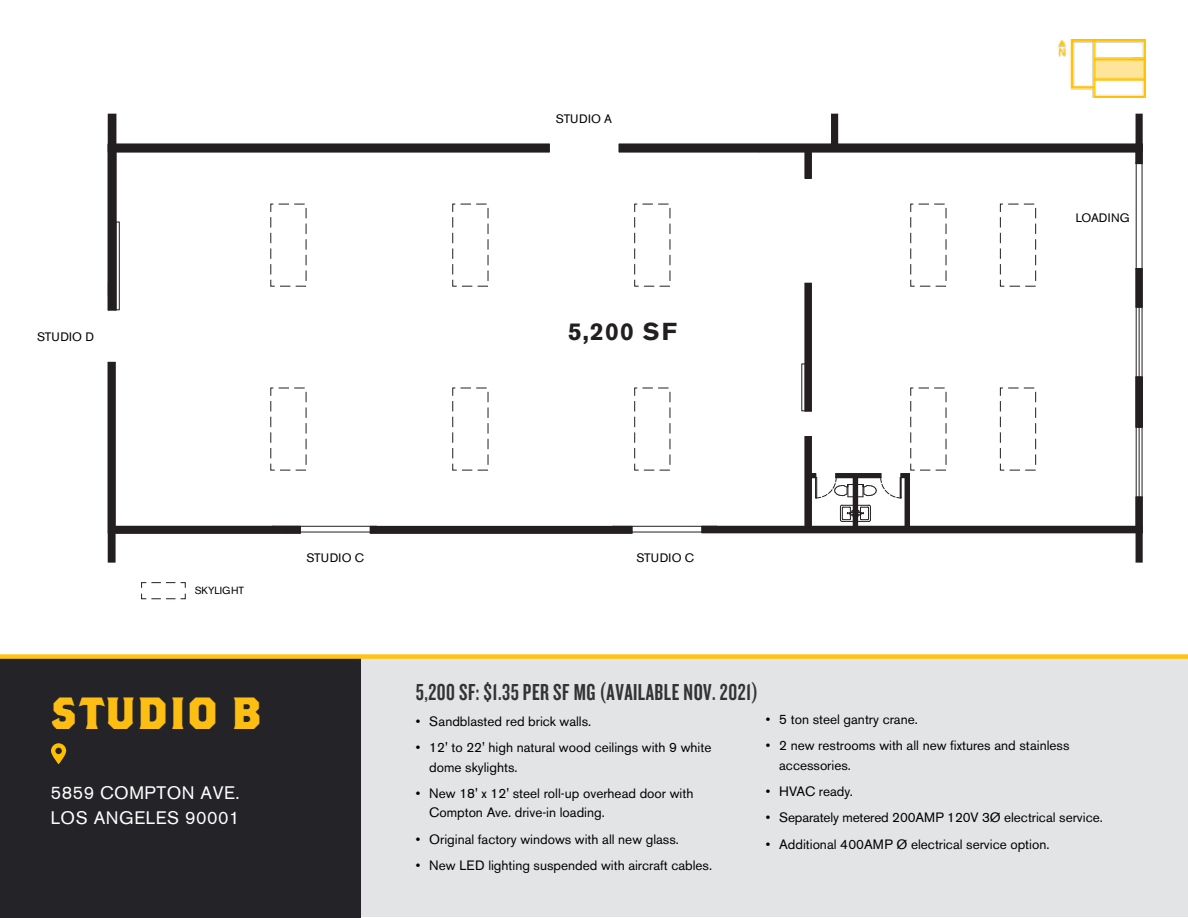
<style>
.page{position:relative;width:1188px;height:918px;background:#fff}
.page>*{position:absolute;margin:0;border:0;box-sizing:border-box;transform-origin:0 0}
.t1{font:45px "Brothers Bold Alternates";letter-spacing:.02em;color:#fdbe13}
.t2{font:700 24.3px "Akzidenz Grotesk BE";color:#231f20}
.t3{font:24px "Knockout HTF48 Featherweight";letter-spacing:.02em;color:#333334}
.t4{font:18px/25.5px "Akzidenz Grotesk BE";letter-spacing:.03em;color:#fff}
.t5{font:13.5px/19.5px "Akzidenz Grotesk BE";color:#000}
.t6{font:12.15px "Akzidenz Grotesk BE";letter-spacing:.02em;color:#000}
.t7{font:10.35px "Akzidenz Grotesk BE";color:#000}
</style>
<div class="page">
<img style="left:1058px;top:39px;width:87px;height:59px">
<div style="left:0;top:659px;width:1188px;height:258px;background:#e3e4e6"></div>
<div style="left:0;top:659px;width:361px;height:259px;background:#242428"></div>
<svg style="left:51px;top:743px;width:15px;height:21px"></svg>
<div style="left:0;top:654px;width:1188px;height:5px;background:#ffc412"></div>
<hr style="left:370px;top:526px;width:262px;height:1px;background:#231f20">
<svg style="left:1135px;top:496px;width:7px;height:38px"></svg>
<div style="left:116px;top:222px;width:4px;height:88px;border:1px solid #231f20"></div>
<svg style="left:840px;top:505px;width:31px;height:17px"></svg>
<hr style="left:1142px;top:427px;width:1px;height:70px;background:#231f20">
<hr style="left:1139px;top:427px;width:1px;height:70px;background:#231f20">
<hr style="left:1136px;top:427px;width:1px;height:70px;background:#231f20">
<hr style="left:1142px;top:307px;width:1px;height:70px;background:#231f20">
<hr style="left:1139px;top:307px;width:1px;height:70px;background:#231f20">
<hr style="left:1136px;top:307px;width:1px;height:70px;background:#231f20">
<svg style="left:1135px;top:268px;width:1px;height:40px"></svg>
<hr style="left:1142px;top:163px;width:1px;height:106px;background:#231f20">
<hr style="left:1136px;top:163px;width:1px;height:106px;background:#231f20">
<div style="left:108px;top:114px;width:8px;height:196px;background:#231f20"></div>
<div style="left:108px;top:144px;width:441px;height:8px;background:#231f20"></div>
<div style="left:108px;top:363px;width:7px;height:199px;background:#231f20"></div>
<div style="left:108px;top:362px;width:8px;height:201px;border:1px solid #231f20"></div>
<div style="left:112px;top:527px;width:188px;height:6px;background:#231f20"></div>
<div style="left:111px;top:526px;width:190px;height:8px;border:1px solid #231f20"></div>
<div style="left:370px;top:527px;width:262px;height:6px;background:#231f20"></div>
<div style="left:370px;top:527px;width:262px;height:7px;border:1px solid #231f20"></div>
<div style="left:702px;top:527px;width:440px;height:5px;background:#231f20"></div>
<div style="left:701px;top:526px;width:441px;height:7px;border:1px solid #231f20"></div>
<div style="left:805px;top:437px;width:6px;height:90px;background:#231f20"></div>
<div style="left:805px;top:436px;width:7px;height:91px;border:1px solid #231f20"></div>
<div style="left:1136px;top:497px;width:6px;height:65px;background:#231f20"></div>
<div style="left:1136px;top:497px;width:7px;height:66px;border:1px solid #231f20"></div>
<div style="left:1136px;top:377px;width:6px;height:50px;background:#231f20"></div>
<div style="left:1135px;top:377px;width:8px;height:51px;border:1px solid #231f20"></div>
<div style="left:1136px;top:269px;width:6px;height:38px;background:#231f20"></div>
<div style="left:1136px;top:268px;width:7px;height:40px;border:1px solid #231f20"></div>
<div style="left:1136px;top:144px;width:6px;height:19px;background:#231f20"></div>
<div style="left:1136px;top:144px;width:7px;height:20px;border:1px solid #231f20"></div>
<div style="left:619px;top:144px;width:523px;height:8px;background:#231f20"></div>
<div style="left:805px;top:148px;width:6px;height:30px;background:#231f20"></div>
<div style="left:805px;top:147px;width:7px;height:32px;border:1px solid #231f20"></div>
<div style="left:805px;top:283px;width:6px;height:128px;background:#231f20"></div>
<div style="left:805px;top:283px;width:7px;height:129px;border:1px solid #231f20"></div>
<div style="left:901px;top:473px;width:9px;height:5px;border:1px solid #231f20"></div>
<svg style="left:811px;top:473px;width:98px;height:25px"></svg>
<div style="left:853px;top:475px;width:5px;height:53px;border:2px solid #231f20"></div>
<hr style="left:905px;top:477px;width:4px;height:50px;background:#231f20">
<div style="left:905px;top:477px;width:5px;height:50px;border:1px solid #231f20"></div>
<div style="left:832px;top:114px;width:6px;height:30px;background:#231f20"></div>
<div style="left:831px;top:114px;width:7px;height:31px;border:1px solid #231f20"></div>
<div style="left:1136px;top:114px;width:6px;height:30px;background:#231f20"></div>
<div style="left:1136px;top:114px;width:7px;height:31px;border:1px solid #231f20"></div>
<div style="left:1000px;top:204px;width:36px;height:82px;border:1px dashed #231f20"></div>
<div style="left:1000px;top:388px;width:36px;height:82px;border:1px dashed #231f20"></div>
<hr style="left:613px;top:532px;width:103px;height:1px;background:#231f20">
<hr style="left:613px;top:526px;width:103px;height:1px;background:#231f20">
<svg style="left:370px;top:527px;width:7px;height:6px"></svg>
<hr style="left:272px;top:532px;width:104px;height:1px;background:#231f20">
<hr style="left:272px;top:526px;width:104px;height:1px;background:#231f20">
<svg style="left:141px;top:582px;width:45px;height:18px"></svg>
<p class="t6" style="left:37px;top:329px;width:59px">STUDIO D</p>
<p class="t6" style="left:556px;top:112px;width:58px">STUDIO A</p>
<h2 class="t2" style="left:568px;top:318px;width:110px">5,200 SF</h2>
<p class="t6" style="left:1076px;top:211px;width:56px">LOADING</p>
<p class="t7" style="left:195px;top:584px;width:51px">SKYLIGHT</p>
<h1 class="t1" style="left:51px;top:686px;width:213px">STUDIO B</h1>
<h3 class="t4" style="left:51px;top:780px;width:190px">5859 COMPTON AVE.<br>LOS ANGELES 90001</h3>
<p class="t6" style="left:306px;top:551px;width:59px">STUDIO C</p>
<p class="t6" style="left:636px;top:551px;width:59px">STUDIO C</p>
<h3 class="t3" style="left:416px;top:680px;width:344px">5,200 SF: $1.35 PER SF MG (AVAILABLE NOV. 2021)</h3>
<p class="t5" style="left:416px;top:711px;width:177px">• Sandblasted red brick walls.</p>
<p class="t5" style="left:429px;top:738px;width:284px;text-indent:-14px">• 12' to 22' high natural wood ceilings with 9 white dome skylights.</p>
<p class="t5" style="left:429px;top:783px;width:266px;text-indent:-14px">• New 18' x 12' steel roll-up overhead door with<br>Compton Ave. drive-in loading.</p>
<p class="t5" style="left:416px;top:829px;width:265px">• Original factory windows with all new glass.</p>
<p class="t5" style="left:416px;top:855px;width:298px">• New LED lighting suspended with aircraft cables.</p>
<p class="t5" style="left:766px;top:710px;width:154px">• 5 ton steel gantry crane.</p>
<p class="t5" style="left:779px;top:736px;width:292px;text-indent:-14px">• 2 new restrooms with all new fixtures and stainless accessories.</p>
<p class="t5" style="left:766px;top:782px;width:89px">• HVAC ready.</p>
<p class="t5" style="left:766px;top:808px;width:339px">• Separately metered 200AMP 120V 3Ø electrical service.</p>
<p class="t5" style="left:766px;top:834px;width:285px">• Additional 400AMP Ø electrical service option.</p>
</div>
